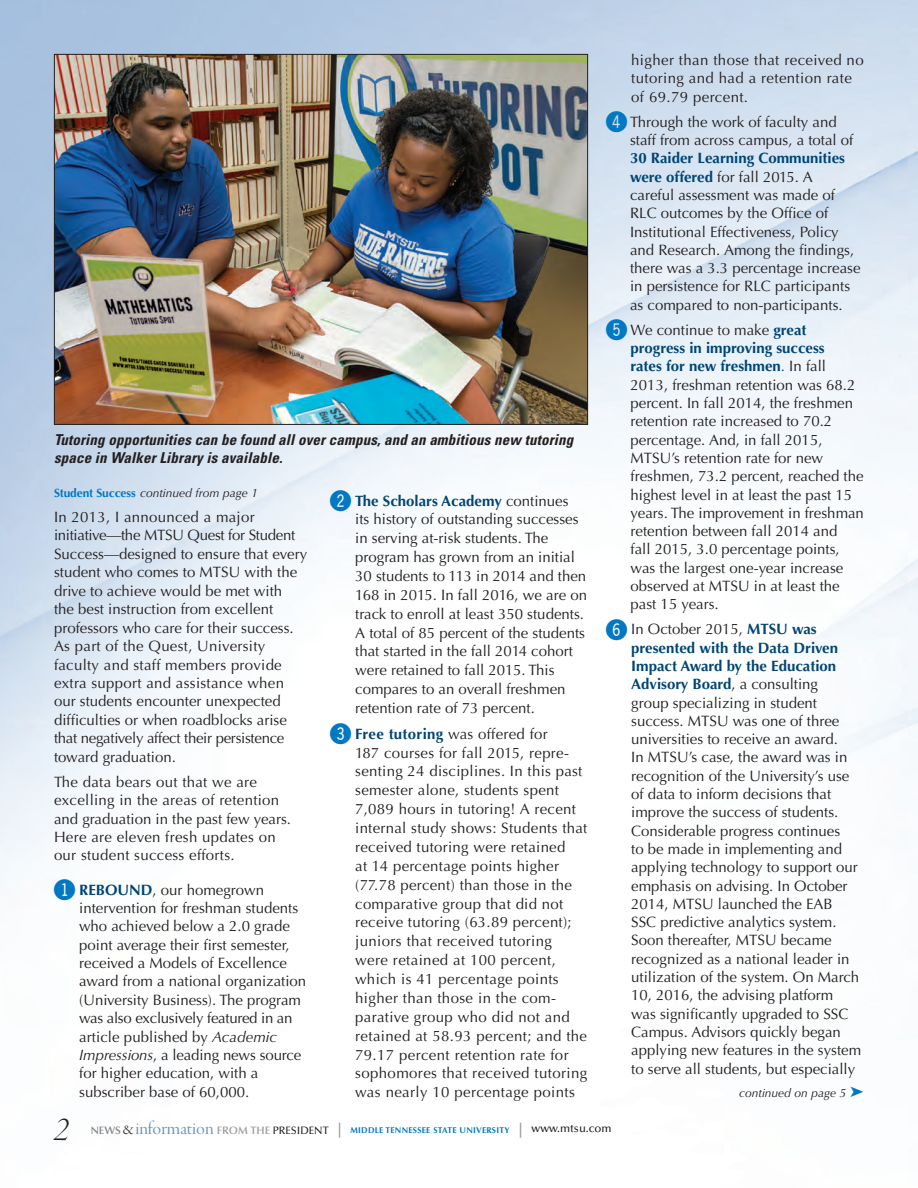
<style>
.page{position:relative;width:918px;height:1188px;background:#fff}
.page>*{position:absolute;margin:0;border:0;box-sizing:border-box;transform-origin:0 0}
.t1{font:36px "Garamond Premr Pro Lt It Disp";color:#231f20}
.t2{font:15px/18.3px "Optima LT Std";color:#231f20}
.t3{font:15px/18.9px "Optima LT Std";letter-spacing:.02em;color:#231f20}
.t4{font:italic 700 condensed 15px/18px "Univers";letter-spacing:.01em;color:#231f20}
.t5{font:15px/18.3px "Optima LT Std";letter-spacing:.025em;color:#231f20}
.t6{font:italic 12px "Optima LT Std";color:#231f20}
.t7{font:700 8.4px "Optima LT Std";letter-spacing:.03em;color:#0079c2}
.s1{font-weight:700;font-style:normal;color:#0079c2}
.s2{font-family:"Double Digits Round";font-size:27px;color:#0079c2}
.s3{font-weight:700;color:#004574}
.s4{font-style:italic}
.s5{color:#004574}
.s6{color:#0079c2}
.s7{font-weight:600;font-size:10.8px;color:#848689}
.s8{font-family:"Garamond Premr Pro Lt Disp";font-weight:400;font-size:15px;color:#231f20}
.s9{font-family:"Garamond Premr Pro Disp";font-weight:400;font-size:19.5px;color:#6e94b9}
.s10{font-weight:600;font-size:10.8px;color:#9b9da0}
.s11{font-weight:500;font-size:10.8px;color:#231f20}
.s12{font-size:15px;color:#97999c}
.s13{font-weight:500;font-size:11.4px;color:#231f20}
</style>
<div class="page">
<img style="left:56px;top:56px;width:530px;height:367px">
<p class="t4" style="left:54px;top:430px;width:521px">Tutoring opportunities can be found all over campus, and an ambitious new tutoring space in Walker Library is available.</p>
<p class="t6" style="left:54px;top:486px;width:205px"><span class="s1">Student Success</span> continued from page 1</p>
<p class="t2" style="left:54px;top:508px;width:255px">In 2013, I announced a major initiative—the MTSU Quest for Student Success—designed to ensure that every student who comes to MTSU with the drive to achieve would be met with<br>the best instruction from excellent professors who care for their success.<br>As part of the Quest, University faculty and staff members provide extra support and assistance when our students encounter unexpected difficulties or when roadblocks arise that negatively affect their persistence toward graduation.</p>
<p class="t3" style="left:54px;top:773px;width:239px;line-height:18.5px">The data bears out that we are excelling in the areas of retention and graduation in the past few years.<br>Here are eleven fresh updates on our student success efforts.</p>
<p class="t2" style="left:79px;top:880px;width:229px;text-indent:-25px"><span class="s2">!</span> <span class="s3">REBOUND</span>, our homegrown intervention for freshman students who achieved below a 2.0 grade point average their first semester, received a Models of Excellence award from a national organization (University Business). The program was also exclusively featured in an article published by <span class="s4">Academic<br>Impressions</span>, a leading news source for higher education, with a subscriber base of 60,000.</p>
<p class="t2" style="left:355px;top:491px;width:233px;line-height:18.9px;text-indent:-25px"><span class="s2">@</span> <span class="s3">The Scholars Academy</span> continues<br>its history of outstanding successes in serving at-risk students. The program has grown from an initial 30 students to 113 in 2014 and then 168 in 2015. In fall 2016, we are on track to enroll at least 350 students.<br>A total of 85 percent of the students that started in the fall 2014 cohort were retained to fall 2015. This compares to an overall freshmen retention rate of 73 percent.</p>
<p class="t3" style="left:355px;top:724px;width:234px;text-indent:-25px"><span class="s2">#</span> <span class="s3">Free tutoring</span> was offered for<br>187 courses for fall 2015, repre&shy;senting 24 disciplines. In this past semester alone, students spent<br>7,089 hours in tutoring! A recent internal study shows: Students that received tutoring were retained<br>at 14 percentage points higher (77.78 percent) than those in the comparative group that did not receive tutoring (63.89 percent); juniors that received tutoring were retained at 100 percent, which is 41 percentage points higher than those in the com&shy;parative group who did not and retained at 58.93 percent; and the<br>79.17 percent retention rate for sophomores that received tutoring was nearly 10 percentage points</p>
<p class="t5" style="left:631px;top:51px;width:234px">higher than those that received no tutoring and had a retention rate of 69.79 percent.</p>
<p class="t2" style="left:630px;top:113px;width:225px;text-indent:-24px"><span class="s2">$</span> Through the work of faculty and staff from across campus, a total of</p>
<p class="t2" style="left:630px;top:149px;width:232px"><span class="s3">30 Raider Learning Communities were offered</span> for fall 2015. A careful assessment was made of RLC outcomes by the Office of Institutional Effectiveness, Policy and Research. Among the findings, there was a 3.3 percentage increase in persistence for RLC participants as compared to non-participants.</p>
<p class="t2" style="left:631px;top:321px;width:235px;text-indent:-25px"><span class="s2">%</span> We continue to make <span class="s3">great progress in improving success<br>rates for new freshmen</span><span class="s5">.</span> In fall<br>2013, freshman retention was 68.2 percent. In fall 2014, the freshmen retention rate increased to 70.2 percentage. And, in fall 2015,<br>MTSU’s retention rate for new freshmen, 73.2 percent, reached the highest level in at least the past 15 years. The improvement in freshman retention between fall 2014 and<br>fall 2015, 3.0 percentage points, was the largest one-year increase observed at MTSU in at least the past 15 years.</p>
<p class="t2" style="left:631px;top:620px;width:232px;text-indent:-25px"><span class="s2">^</span> In October 2015, <span class="s3">MTSU was presented with the Data Driven<br>Impact Award by the Education<br>Advisory Board</span>, a consulting<br>group specializing in student success. MTSU was one of three universities to receive an award.<br>In MTSU’s case, the award was in recognition of the University’s use of data to inform decisions that improve the success of students.<br>Considerable progress continues<br>to be made in implementing and applying technology to support our emphasis on advising. In October<br>2014, MTSU launched the EAB<br>SSC predictive analytics system.<br>Soon thereafter, MTSU became recognized as a national leader in utilization of the system. On March<br>10, 2016, the advising platform was significantly upgraded to SSC<br>Campus. Advisors quickly began applying new features in the system to serve all students, but especially</p>
<p class="t6" style="left:739px;top:1086px;width:126px">continued on page 5 <span class="s6">➤</span></p>
<h1 class="t1" style="left:54px;top:1110px;width:16px">2</h1>
<p class="t7" style="left:91px;top:1125px;width:522px"><span class="s7">NEWS</span> <span class="s8">&amp;</span><span class="s9">information</span> <span class="s10">FROM THE</span> <span class="s11">PRESIDENT</span> <span class="s12">|</span> MIDDLE TENNESSEE STATE UNIVERSITY <span class="s12">|</span> <span class="s13">www.mtsu.com</span></p>
</div>
